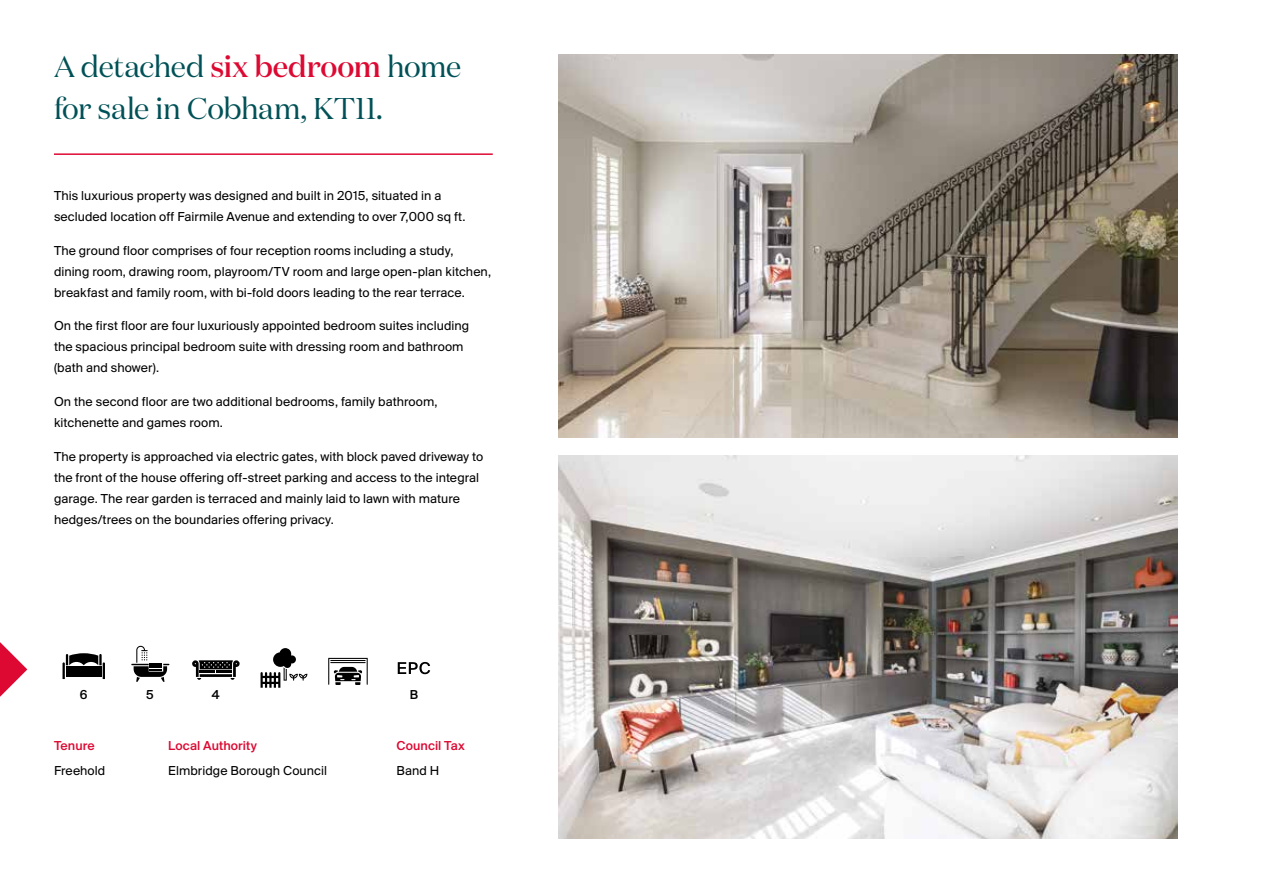
<style>
.page{position:relative;width:1263px;height:893px;background:#fff}
.page>*{position:absolute;margin:0;border:0;box-sizing:border-box;transform-origin:0 0}
.t1{font:30px/42px "Domaine Disp";letter-spacing:-.015em;color:#005157}
.t2{font:13.5px/21px "Suisse BP Intl";letter-spacing:.005em;color:#000}
.t3{font:500 13.5px "Suisse BP Intl";letter-spacing:.005em;color:#dd0932}
.t4{font:500 13.5px "Suisse BP Intl";color:#000}
.s1{font-weight:500;color:#dd0932}
</style>
<div class="page">
<svg style="left:261px;top:648px;width:46px;height:40px"></svg>
<svg style="left:328px;top:658px;width:40px;height:27px"></svg>
<svg style="left:63px;top:653px;width:42px;height:26px"></svg>
<svg style="left:131px;top:646px;width:38px;height:36px"></svg>
<svg style="left:192px;top:660px;width:48px;height:20px"></svg>
<hr style="left:54px;top:153px;width:439px;height:2px;background:#dd0932">
<svg style="left:0;top:642px;width:27px;height:55px"></svg>
<svg style="left:398px;top:662px;width:32px;height:12px"></svg>
<img style="left:559px;top:54px;width:619px;height:383px">
<img style="left:559px;top:455px;width:619px;height:384px">
<h1 class="t1" style="left:54px;top:46px;width:409px">A detached <span class="s1">six bedroom</span> home for sale in Cobham, KT11.</h1>
<p class="t2" style="left:54px;top:185px;width:413px">This luxurious property was designed and built in 2015, situated in a secluded location off Fairmile Avenue and extending to over 7,000 sq ft.</p>
<p class="t2" style="left:54px;top:239px;width:439px">The ground floor comprises of four reception rooms including a study, dining room, drawing room, playroom/TV room and large open-plan kitchen, breakfast and family room, with bi-fold doors leading to the rear terrace.</p>
<p class="t2" style="left:54px;top:315px;width:417px">On the first floor are four luxuriously appointed bedroom suites including the spacious principal bedroom suite with dressing room and bathroom (bath and shower).</p>
<p class="t2" style="left:54px;top:391px;width:385px">On the second floor are two additional bedrooms, family bathroom, kitchenette and games room.</p>
<p class="t2" style="left:54px;top:446px;width:431px">The property is approached via electric gates, with block paved driveway to the front of the house offering off-street parking and access to the integral garage. The rear garden is terraced and mainly laid to lawn with mature hedges/trees on the boundaries offering privacy.</p>
<p class="t4" style="left:80px;top:686px;width:9px">6</p>
<p class="t4" style="left:146px;top:686px;width:9px">5</p>
<p class="t4" style="left:212px;top:686px;width:9px">4</p>
<p class="t4" style="left:410px;top:686px;width:10px">B</p>
<p class="t3" style="left:54px;top:738px;width:42px">Tenure</p>
<p class="t2" style="left:54px;top:760px;width:53px">Freehold</p>
<p class="t3" style="left:168px;top:738px;width:90px">Local Authority</p>
<p class="t2" style="left:168px;top:760px;width:160px">Elmbridge Borough Council</p>
<p class="t3" style="left:397px;top:738px;width:70px">Council Tax</p>
<p class="t2" style="left:397px;top:760px;width:44px">Band H</p>
</div>
